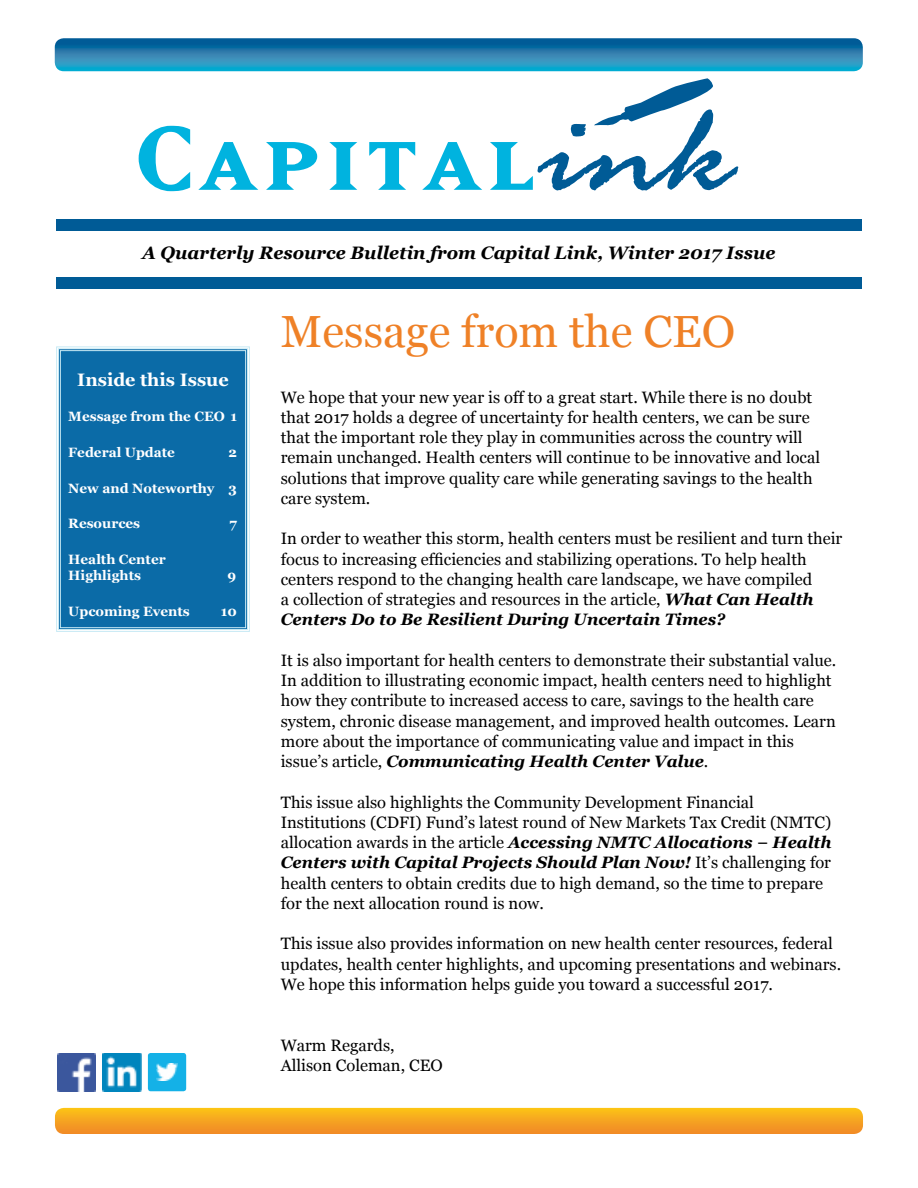
<style>
.page{position:relative;width:918px;height:1188px;background:#fff}
.page>*{position:absolute;margin:0;border:0;box-sizing:border-box;transform-origin:0 0}
.t1{font:italic 142.05px "Rage";color:#005b96;scale:1.11 1}
.t2{font:45px "Georgia";color:#ef8127}
.t3{font:italic 700 18px "Georgia";color:#000}
.t4{font:700 18px "Georgia";color:#fff}
.t5{font:16.5px/20.2px "Georgia";color:#000}
.t6{font:700 13.5px/16.2px "Georgia";color:#fff}
.s1{font-weight:700;font-style:italic}
</style>
<div class="page">
<svg style="left:139px;top:126px;width:51px;height:65px"></svg>
<svg style="left:198px;top:142px;width:60px;height:48px"></svg>
<svg style="left:266px;top:142px;width:51px;height:48px"></svg>
<svg style="left:329px;top:142px;width:28px;height:48px"></svg>
<svg style="left:369px;top:142px;width:46px;height:48px"></svg>
<svg style="left:422px;top:142px;width:60px;height:48px"></svg>
<svg style="left:490px;top:142px;width:43px;height:48px"></svg>
<svg style="left:594px;top:78px;width:119px;height:48px"></svg>
<svg style="left:571px;top:124px;width:15px;height:13px"></svg>
<div style="left:56px;top:346px;width:194px;height:286px;background:#0b6ba7"></div>
<div style="left:58px;top:348px;width:190px;height:282px;border:1px solid #c6e9f4"></div>
<div style="left:60px;top:350px;width:186px;height:278px;border:1px solid #c6e9f4"></div>
<svg style="left:55px;top:38px;width:808px;height:33px;background:#1e82b2"></svg>
<div style="left:56px;top:278px;width:805px;height:11px;background:#005b96"></div>
<div style="left:56px;top:219px;width:805px;height:11px;background:#005b96"></div>
<div style="left:55px;top:1108px;width:808px;height:26px;background:linear-gradient(to bottom,#fbc118,#f18a27);border-radius:9px"></div>
<img style="left:103px;top:1053px;width:39px;height:38px">
<img style="left:57px;top:1053px;width:38px;height:38px">
<div style="left:148px;top:1053px;width:38px;height:38px;background:#14b1e7;border-radius:3px"></div>
<img style="left:157px;top:1064px;width:21px;height:17px">
<h1 class="t1" style="left:538px;top:76px;width:180px">ink</h1>
<p class="t3" style="left:142px;top:242px;width:635px">A Quarterly Resource Bulletin from Capital Link, Winter 2017 Issue</p>
<p class="t4" style="left:77px;top:368px;width:153px">Inside this Issue</p>
<p class="t6" style="left:68px;top:409px;width:170px">Message from the CEO 1</p>
<p class="t6" style="left:68px;top:444px;width:108px">Federal Update</p>
<p class="t6" style="left:229px;top:444px;width:10px">2</p>
<p class="t6" style="left:68px;top:480px;width:170px">New and Noteworthy 3</p>
<p class="t6" style="left:68px;top:516px;width:73px">Resources</p>
<p class="t6" style="left:230px;top:516px;width:9px">7</p>
<p class="t6" style="left:68px;top:551px;width:99px">Health Center<br>Highlights</p>
<p class="t6" style="left:228px;top:568px;width:10px">9</p>
<p class="t6" style="left:68px;top:603px;width:123px">Upcoming Events</p>
<p class="t6" style="left:221px;top:603px;width:18px">10</p>
<h2 class="t2" style="left:281px;top:304px;width:456px">Message from the CEO</h2>
<p class="t5" style="left:281px;top:387px;width:541px">We hope that your new year is off to a great start. While there is no doubt that 2017 holds a degree of uncertainty for health centers, we can be sure that the important role they play in communities across the country will remain unchanged. Health centers will continue to be innovative and local solutions that improve quality care while generating savings to the health care system.</p>
<p class="t5" style="left:281px;top:529px;width:563px">In order to weather this storm, health centers must be resilient and turn their focus to increasing efficiencies and stabilizing operations. To help health centers respond to the changing health care landscape, we have compiled<br>a collection of strategies and resources in the article, <span class="s1">What Can Health Centers Do to Be Resilient During Uncertain Times?</span></p>
<p class="t5" style="left:281px;top:650px;width:557px">It is also important for health centers to demonstrate their substantial value.<br>In addition to illustrating economic impact, health centers need to highlight how they contribute to increased access to care, savings to the health care system, chronic disease management, and improved health outcomes. Learn more about the importance of communicating value and impact in this issue’s article, <span class="s1">Communicating Health Center Value</span>.</p>
<p class="t5" style="left:281px;top:792px;width:552px">This issue also highlights the Community Development Financial Institutions (CDFI) Fund’s latest round of New Markets Tax Credit (NMTC) allocation awards in the article <span class="s1">Accessing NMTC Allocations − Health Centers with Capital Projects Should Plan Now!</span> It’s challenging for health centers to obtain credits due to high demand, so the time to prepare for the next allocation round is now.</p>
<p class="t5" style="left:281px;top:934px;width:562px">This issue also provides information on new health center resources, federal updates, health center highlights, and upcoming presentations and webinars.<br>We hope this information helps guide you toward a successful 2017.</p>
<p class="t5" style="left:281px;top:1035px;width:163px">Warm Regards,<br>Allison Coleman, CEO</p>
</div>
